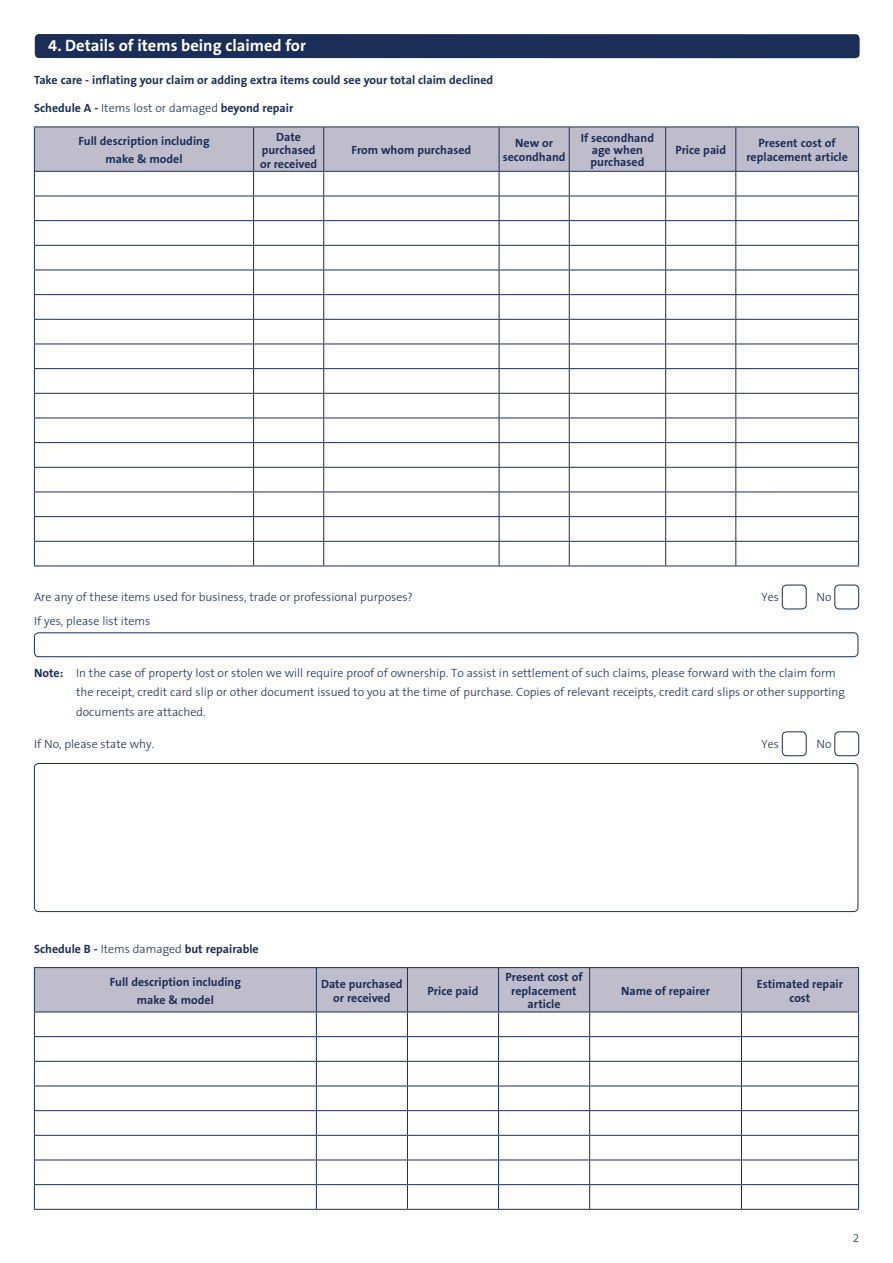
<style>
.page{position:relative;width:893px;height:1263px;background:#fff}
.page>*{position:absolute;margin:0;border:0;box-sizing:border-box;transform-origin:0 0}
.t1{font:700 16.5px "The Sans B7";color:#fff}
.t2{font:700 12px/13.5px "The Sans B7";color:#1b2e58;text-align:center}
.t3{font:300 12px/19.5px "The Sans B3";color:#1b2e58}
.s1{font-family:"The Sans B3";font-weight:300}
.s2{font-family:"The Sans B7";font-weight:700}
</style>
<div class="page">
<div style="left:35px;top:34px;width:825px;height:24px;background:#1b2e58;border-radius:4px"></div>
<svg style="left:34px;top:127px;width:825px;height:439px"></svg>
<hr style="left:34px;top:566px;width:220px;height:1px;background:#1b2e58">
<hr style="left:254px;top:566px;width:70px;height:1px;background:#1b2e58">
<hr style="left:324px;top:566px;width:175px;height:1px;background:#1b2e58">
<hr style="left:499px;top:566px;width:70px;height:1px;background:#1b2e58">
<hr style="left:569px;top:566px;width:97px;height:1px;background:#1b2e58">
<hr style="left:666px;top:566px;width:70px;height:1px;background:#1b2e58">
<hr style="left:736px;top:566px;width:123px;height:1px;background:#1b2e58">
<div style="left:782px;top:585px;width:25px;height:24px;border:1px solid #1b2e58;border-radius:4px"></div>
<div style="left:834px;top:585px;width:25px;height:24px;border:1px solid #1b2e58;border-radius:4px"></div>
<div style="left:34px;top:632px;width:824px;height:25px;border:1px solid #1b2e58;border-radius:4px"></div>
<div style="left:782px;top:731px;width:25px;height:25px;border:1px solid #1b2e58;border-radius:4px"></div>
<div style="left:834px;top:731px;width:25px;height:25px;border:1px solid #1b2e58;border-radius:4px"></div>
<div style="left:34px;top:763px;width:824px;height:149px;border:1px solid #1b2e58;border-radius:4px"></div>
<svg style="left:34px;top:967px;width:825px;height:242px"></svg>
<hr style="left:34px;top:1209px;width:282px;height:1px;background:#1b2e58">
<hr style="left:316px;top:1209px;width:91px;height:1px;background:#1b2e58">
<hr style="left:407px;top:1209px;width:92px;height:1px;background:#1b2e58">
<hr style="left:499px;top:1209px;width:91px;height:1px;background:#1b2e58">
<hr style="left:590px;top:1209px;width:151px;height:1px;background:#1b2e58">
<hr style="left:741px;top:1209px;width:118px;height:1px;background:#1b2e58">
<h1 class="t1" style="left:48px;top:37px;width:259px">4. Details of items being claimed for</h1>
<p class="t2" style="left:34px;top:74px;width:461px">Take care - inflating your claim or adding extra items could see your total claim declined</p>
<p class="t2" style="left:34px;top:102px;width:261px">Schedule A - <span class="s1">Items lost or damaged</span> beyond repair</p>
<p class="t2" style="left:78px;top:132px;width:133px;line-height:18px">Full description including make &amp; model</p>
<p class="t2" style="left:260px;top:130px;width:59px">Date purchased or received</p>
<p class="t2" style="left:352px;top:144px;width:121px">From whom purchased</p>
<p class="t2" style="left:503px;top:137px;width:64px">New or secondhand</p>
<p class="t2" style="left:581px;top:132px;width:75px;line-height:12px">If secondhand age when purchased</p>
<p class="t2" style="left:675px;top:144px;width:52px">Price paid</p>
<p class="t2" style="left:746px;top:137px;width:103px">Present cost of replacement article</p>
<p class="t3" style="left:34px;top:588px;width:380px">Are any of these items used for business, trade or professional purposes?</p>
<p class="t3" style="left:762px;top:588px;width:19px">Yes</p>
<p class="t3" style="left:816px;top:588px;width:17px">No</p>
<p class="t3" style="left:34px;top:611px;width:118px">If yes, please list items</p>
<p class="t3" style="left:76px;top:663px;width:770px;text-indent:-42px"><span class="s2">Note:</span> In the case of property lost or stolen we will require proof of ownership. To assist in settlement of such claims, please forward with the claim form the receipt, credit card slip or other document issued to you at the time of purchase. Copies of relevant receipts, credit card slips or other supporting documents are attached.</p>
<p class="t3" style="left:34px;top:734px;width:122px">If No, please state why.</p>
<p class="t3" style="left:762px;top:734px;width:19px">Yes</p>
<p class="t3" style="left:816px;top:734px;width:17px">No</p>
<p class="t2" style="left:34px;top:942px;width:226px">Schedule B - <span class="s1">Items damaged</span> but repairable</p>
<p class="t2" style="left:110px;top:973px;width:133px;line-height:18px">Full description including make &amp; model</p>
<p class="t2" style="left:321px;top:977px;width:83px">Date purchased or received</p>
<p class="t2" style="left:428px;top:984px;width:52px">Price paid</p>
<p class="t2" style="left:505px;top:971px;width:79px">Present cost of replacement article</p>
<p class="t2" style="left:621px;top:984px;width:91px">Name of repairer</p>
<p class="t2" style="left:757px;top:977px;width:88px">Estimated repair cost</p>
<p class="t3" style="left:853px;top:1228px;width:8px">2</p>
</div>
